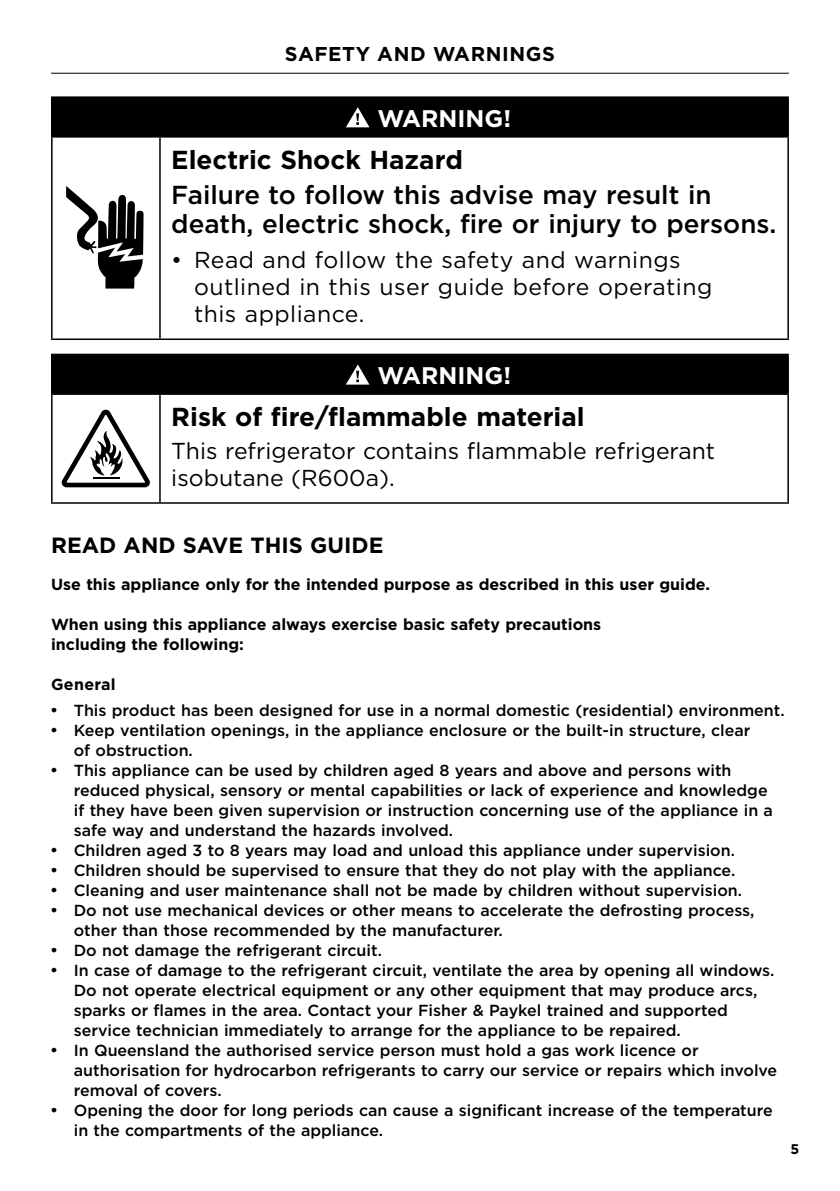
<style>
.page{position:relative;width:840px;height:1191px;background:#fff}
.page>*{position:absolute;margin:0;border:0;box-sizing:border-box;transform-origin:0 0}
.t1{font:500 26px/29px "Gotham";color:#000}
.t2{font:700 26px "Gotham";color:#000}
.t3{font:700 24px "Gotham";color:#fff}
.t4{font:23px/27px "Gotham";letter-spacing:.01em;color:#000}
.t5{font:700 22px "Gotham";color:#000}
.t6{font:700 20px "Gotham";letter-spacing:.03em;color:#000}
.t7{font:500 16px/20px "Gotham";color:#000}
.t8{font:700 16px/20px "Gotham";color:#000}
.t9{font:700 16px "Gotham";letter-spacing:.02em;color:#000}
.t10{font:700 14px "Gotham";color:#000}
</style>
<div class="page">
<hr style="left:51px;top:73px;width:737px;height:1px;background:#000">
<div style="left:52px;top:97px;width:735px;height:40px;background:#000"></div>
<hr style="left:51px;top:96px;width:109px;height:2px;background:#000">
<hr style="left:51px;top:98px;width:2px;height:38px;background:#000">
<hr style="left:160px;top:96px;width:628px;height:2px;background:#000">
<hr style="left:787px;top:98px;width:1px;height:38px;background:#000">
<hr style="left:51px;top:136px;width:109px;height:2px;background:#000">
<hr style="left:51px;top:138px;width:2px;height:200px;background:#000">
<hr style="left:160px;top:136px;width:628px;height:2px;background:#000">
<hr style="left:159px;top:138px;width:2px;height:200px;background:#000">
<hr style="left:787px;top:138px;width:1px;height:200px;background:#000">
<hr style="left:51px;top:338px;width:109px;height:2px;background:#000">
<hr style="left:160px;top:338px;width:628px;height:2px;background:#000">
<svg style="left:346px;top:107px;width:23px;height:20px"></svg>
<svg style="left:66px;top:186px;width:77px;height:102px"></svg>
<div style="left:52px;top:354px;width:735px;height:40px;background:#000"></div>
<hr style="left:51px;top:354px;width:109px;height:1px;background:#000">
<hr style="left:51px;top:355px;width:2px;height:38px;background:#000">
<hr style="left:160px;top:354px;width:628px;height:1px;background:#000">
<hr style="left:787px;top:355px;width:1px;height:38px;background:#000">
<hr style="left:51px;top:393px;width:109px;height:2px;background:#000">
<hr style="left:51px;top:395px;width:2px;height:107px;background:#000">
<hr style="left:160px;top:393px;width:628px;height:2px;background:#000">
<hr style="left:159px;top:395px;width:2px;height:107px;background:#000">
<hr style="left:787px;top:395px;width:1px;height:107px;background:#000">
<hr style="left:51px;top:502px;width:109px;height:2px;background:#000">
<hr style="left:160px;top:502px;width:628px;height:2px;background:#000">
<svg style="left:346px;top:364px;width:23px;height:20px"></svg>
<svg style="left:62px;top:409px;width:88px;height:79px"></svg>
<p class="t6" style="left:285px;top:41px;width:271px">SAFETY AND WARNINGS</p>
<h2 class="t3" style="left:377px;top:102px;width:135px">WARNING!</h2>
<h1 class="t2" style="left:171px;top:143px;width:293px">Electric Shock Hazard</h1>
<h1 class="t1" style="left:171px;top:180px;width:606px">Failure to follow this advise may result in death, electric shock, fire or injury to persons.</h1>
<h3 class="t4" style="left:194px;top:246px;width:519px;text-indent:-23px">• Read and follow the safety and warnings outlined in this user guide before operating this appliance.</h3>
<h2 class="t3" style="left:377px;top:359px;width:135px">WARNING!</h2>
<h1 class="t2" style="left:171px;top:400px;width:414px">Risk of fire/flammable material</h1>
<h3 class="t4" style="left:171px;top:437px;width:545px">This refrigerator contains flammable refrigerant isobutane (R600a).</h3>
<h3 class="t5" style="left:51px;top:531px;width:334px">READ AND SAVE THIS GUIDE</h3>
<p class="t8" style="left:51px;top:574px;width:660px">Use this appliance only for the intended purpose as described in this user guide.</p>
<p class="t8" style="left:51px;top:614px;width:551px">When using this appliance always exercise basic safety precautions including the following:</p>
<p class="t9" style="left:51px;top:674px;width:66px">General</p>
<p class="t7" style="left:74px;top:700px;width:712px">This product has been designed for use in a normal domestic (residential) environment.<br>Keep ventilation openings, in the appliance enclosure or the built-in structure, clear<br>of obstruction.<br>This appliance can be used by children aged 8 years and above and persons with reduced physical, sensory or mental capabilities or lack of experience and knowledge<br>if they have been given supervision or instruction concerning use of the appliance in a safe way and understand the hazards involved.<br>Children aged 3 to 8 years may load and unload this appliance under supervision.<br>Children should be supervised to ensure that they do not play with the appliance.<br>Cleaning and user maintenance shall not be made by children without supervision.<br>Do not use mechanical devices or other means to accelerate the defrosting process, other than those recommended by the manufacturer.<br>Do not damage the refrigerant circuit.<br>In case of damage to the refrigerant circuit, ventilate the area by opening all windows.<br>Do not operate electrical equipment or any other equipment that may produce arcs, sparks or flames in the area. Contact your Fisher &amp; Paykel trained and supported service technician immediately to arrange for the appliance to be repaired.<br>In Queensland the authorised service person must hold a gas work licence or authorisation for hydrocarbon refrigerants to carry our service or repairs which involve removal of covers.<br>Opening the door for long periods can cause a significant increase of the temperature in the compartments of the appliance.</p>
<p class="t10" style="left:790px;top:1139px;width:10px">5</p>
</div>
